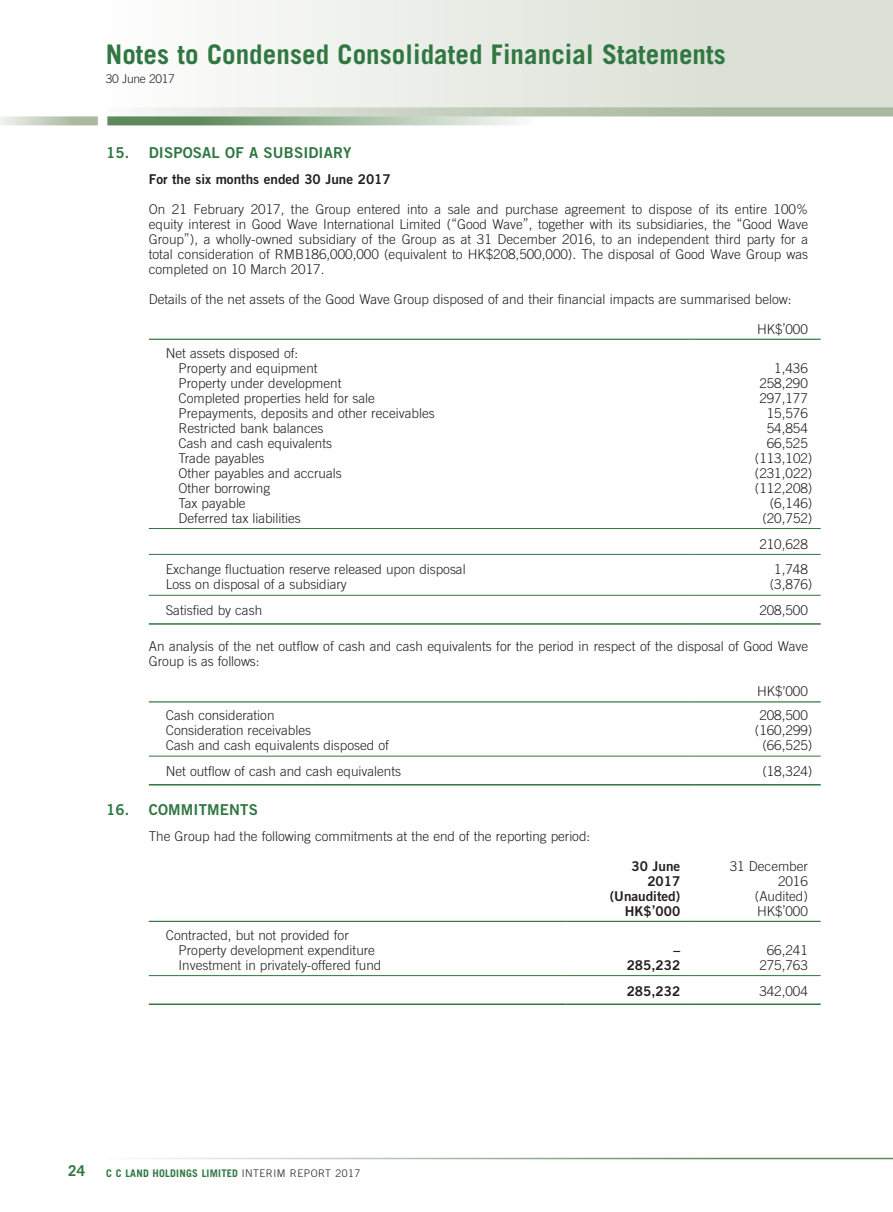
<style>
.page{position:relative;width:893px;height:1212px;background:#fff}
.page>*{position:absolute;margin:0;border:0;box-sizing:border-box;transform-origin:0 0}
.t1{font:700 27px "Trade Gothic LT Std";letter-spacing:.005em;color:#307741}
.Notes_HD1{font:15px "Trade Gothic LT Std Bd 2";letter-spacing:.01em;color:#307741}
.t2{font:700 15px "Trade Gothic LT Std";color:#307741}
.Body_Text{font:300 13.5px/15px "Trade Gothic LT Std";color:#231f20;text-align:justify}
.Body_Text-2{font:13.5px "Trade Gothic LT Std Bd 2";color:#231f20}
.t3{font:300 12px "Trade Gothic LT Std";letter-spacing:-.02em;color:#231f20}
.t4{font:700 10.5px "Trade Gothic LT Std";letter-spacing:.025em;color:#307741}
.s1{font-weight:300;color:#231f20}
</style>
<div class="page">
<div style="left:105px;top:0;width:788px;height:116px;background:linear-gradient(to right,#fcfcfc,#d5dbce)"></div>
<hr style="left:892px;top:0;width:1px;height:116px;background:#dbe0d5">
<svg style="left:105px;top:107px;width:787px;height:9px;background:#c6cfbf"></svg>
<svg style="left:107px;top:116px;width:426px;height:9px;background:#9eb89c"></svg>
<svg style="left:0;top:116px;width:98px;height:9px"></svg>
<hr style="left:106px;top:1158px;width:787px;height:1px;background:#5e895a">
<hr style="left:149px;top:339px;width:544px;height:1px;background:#307741">
<hr style="left:693px;top:339px;width:128px;height:1px;background:#307741">
<hr style="left:149px;top:528px;width:544px;height:1px;background:#307741">
<hr style="left:693px;top:528px;width:128px;height:1px;background:#307741">
<hr style="left:149px;top:554px;width:544px;height:1px;background:#307741">
<hr style="left:693px;top:554px;width:128px;height:1px;background:#307741">
<hr style="left:149px;top:595px;width:544px;height:1px;background:#307741">
<hr style="left:693px;top:595px;width:128px;height:1px;background:#307741">
<hr style="left:149px;top:623px;width:544px;height:2px;background:#307741">
<hr style="left:693px;top:623px;width:128px;height:2px;background:#307741">
<hr style="left:149px;top:701px;width:544px;height:1px;background:#307741">
<hr style="left:693px;top:701px;width:128px;height:1px;background:#307741">
<hr style="left:149px;top:756px;width:544px;height:1px;background:#307741">
<hr style="left:693px;top:756px;width:128px;height:1px;background:#307741">
<hr style="left:149px;top:784px;width:544px;height:1px;background:#307741">
<hr style="left:693px;top:784px;width:128px;height:1px;background:#307741">
<hr style="left:149px;top:921px;width:417px;height:1px;background:#307741">
<hr style="left:566px;top:921px;width:127px;height:1px;background:#307741">
<hr style="left:693px;top:921px;width:128px;height:1px;background:#307741">
<hr style="left:149px;top:975px;width:417px;height:1px;background:#307741">
<hr style="left:566px;top:975px;width:127px;height:1px;background:#307741">
<hr style="left:693px;top:975px;width:128px;height:1px;background:#307741">
<hr style="left:149px;top:1003px;width:417px;height:2px;background:#307741">
<hr style="left:566px;top:1003px;width:127px;height:2px;background:#307741">
<hr style="left:693px;top:1003px;width:128px;height:2px;background:#307741">
<h1 class="t1" style="left:106px;top:38px;width:621px">Notes to Condensed Consolidated Financial Statements</h1>
<p class="t3" style="left:106px;top:71px;width:71px">30 June 2017</p>
<p class="Notes_HD1" style="left:106px;top:143px;width:247px">15. DISPOSAL OF A SUBSIDIARY</p>
<p class="Body_Text-2" style="left:149px;top:170px;width:243px">For the six months ended 30 June 2017</p>
<p class="Body_Text" style="left:149px;top:201px;width:661px">On 21 February 2017, the Group entered into a sale and purchase agreement to dispose of its entire 100% equity interest in Good Wave International Limited (“Good Wave”, together with its subsidiaries, the “Good Wave Group”), a wholly-owned subsidiary of the Group as at 31 December 2016, to an independent third party for a total consideration of RMB186,000,000 (equivalent to HK$208,500,000). The disposal of Good Wave Group was completed on 10 March 2017.</p>
<p class="Body_Text" style="left:149px;top:291px;width:644px">Details of the net assets of the Good Wave Group disposed of and their financial impacts are summarised below:</p>
<p class="Body_Text" style="left:757px;top:321px;width:52px">HK$’000</p>
<p class="Body_Text" style="left:166px;top:345px;width:134px">Net assets disposed of:</p>
<p class="Body_Text" style="left:179px;top:360px;width:140px">Property and equipment</p>
<p class="Body_Text" style="left:774px;top:360px;width:35px">1,436</p>
<p class="Body_Text" style="left:179px;top:375px;width:164px">Property under development</p>
<p class="Body_Text" style="left:759px;top:375px;width:50px">258,290</p>
<p class="Body_Text" style="left:179px;top:390px;width:198px">Completed properties held for sale</p>
<p class="Body_Text" style="left:759px;top:390px;width:50px">297,177</p>
<p class="Body_Text" style="left:179px;top:405px;width:258px">Prepayments, deposits and other receivables</p>
<p class="Body_Text" style="left:767px;top:405px;width:43px">15,576</p>
<p class="Body_Text" style="left:179px;top:420px;width:146px">Restricted bank balances</p>
<p class="Body_Text" style="left:767px;top:420px;width:43px">54,854</p>
<p class="Body_Text" style="left:179px;top:435px;width:155px">Cash and cash equivalents</p>
<p class="Body_Text" style="left:767px;top:435px;width:43px">66,525</p>
<p class="Body_Text" style="left:179px;top:450px;width:87px">Trade payables</p>
<p class="Body_Text" style="left:755px;top:450px;width:59px">(113,102)</p>
<p class="Body_Text" style="left:179px;top:465px;width:165px">Other payables and accruals</p>
<p class="Body_Text" style="left:755px;top:465px;width:59px">(231,022)</p>
<p class="Body_Text" style="left:179px;top:480px;width:93px">Other borrowing</p>
<p class="Body_Text" style="left:755px;top:480px;width:59px">(112,208)</p>
<p class="Body_Text" style="left:179px;top:495px;width:69px">Tax payable</p>
<p class="Body_Text" style="left:770px;top:495px;width:44px">(6,146)</p>
<p class="Body_Text" style="left:179px;top:510px;width:124px">Deferred tax liabilities</p>
<p class="Body_Text" style="left:762px;top:510px;width:52px">(20,752)</p>
<p class="Body_Text" style="left:759px;top:536px;width:50px">210,628</p>
<p class="Body_Text" style="left:166px;top:562px;width:301px">Exchange fluctuation reserve released upon disposal</p>
<p class="Body_Text" style="left:774px;top:562px;width:35px">1,748</p>
<p class="Body_Text" style="left:166px;top:577px;width:183px">Loss on disposal of a subsidiary</p>
<p class="Body_Text" style="left:770px;top:577px;width:44px">(3,876)</p>
<p class="Body_Text" style="left:166px;top:603px;width:98px">Satisfied by cash</p>
<p class="Body_Text" style="left:759px;top:603px;width:50px">208,500</p>
<p class="Body_Text" style="left:149px;top:639px;width:661px">An analysis of the net outflow of cash and cash equivalents for the period in respect of the disposal of Good Wave<br>Group is as follows:</p>
<p class="Body_Text" style="left:757px;top:684px;width:52px">HK$’000</p>
<p class="Body_Text" style="left:166px;top:708px;width:110px">Cash consideration</p>
<p class="Body_Text" style="left:759px;top:708px;width:50px">208,500</p>
<p class="Body_Text" style="left:166px;top:723px;width:147px">Consideration receivables</p>
<p class="Body_Text" style="left:755px;top:723px;width:59px">(160,299)</p>
<p class="Body_Text" style="left:166px;top:738px;width:225px">Cash and cash equivalents disposed of</p>
<p class="Body_Text" style="left:762px;top:738px;width:52px">(66,525)</p>
<p class="Body_Text" style="left:166px;top:764px;width:237px">Net outflow of cash and cash equivalents</p>
<p class="Body_Text" style="left:762px;top:764px;width:52px">(18,324)</p>
<p class="Notes_HD1" style="left:106px;top:800px;width:153px">16. COMMITMENTS</p>
<p class="Body_Text" style="left:149px;top:828px;width:443px">The Group had the following commitments at the end of the reporting period:</p>
<p class="Body_Text-2" style="left:631px;top:857px;width:50px">30 June</p>
<p class="Body_Text" style="left:730px;top:858px;width:80px">31 December</p>
<p class="Body_Text-2" style="left:647px;top:872px;width:34px">2017</p>
<p class="Body_Text" style="left:778px;top:873px;width:31px">2016</p>
<p class="Body_Text-2" style="left:610px;top:887px;width:72px">(Unaudited)</p>
<p class="Body_Text" style="left:755px;top:888px;width:55px">(Audited)</p>
<p class="Body_Text-2" style="left:625px;top:902px;width:57px">HK$’000</p>
<p class="Body_Text" style="left:757px;top:903px;width:52px">HK$’000</p>
<p class="Body_Text" style="left:166px;top:927px;width:184px">Contracted, but not provided for</p>
<p class="Body_Text" style="left:179px;top:942px;width:198px">Property development expenditure</p>
<p class="Body_Text-2" style="left:674px;top:941px;width:8px">–</p>
<p class="Body_Text" style="left:767px;top:942px;width:43px">66,241</p>
<p class="Body_Text" style="left:179px;top:957px;width:204px">Investment in privately-offered fund</p>
<p class="Body_Text-2" style="left:627px;top:956px;width:55px">285,232</p>
<p class="Body_Text" style="left:759px;top:957px;width:50px">275,763</p>
<p class="Body_Text-2" style="left:627px;top:982px;width:55px">285,232</p>
<p class="Body_Text" style="left:759px;top:983px;width:50px">342,004</p>
<p class="t2" style="left:68px;top:1161px;width:18px">24</p>
<p class="t4" style="left:106px;top:1166px;width:255px">C C LAND HOLDINGS LIMITED <span class="s1">INTERIM REPORT 2017</span></p>
</div>
